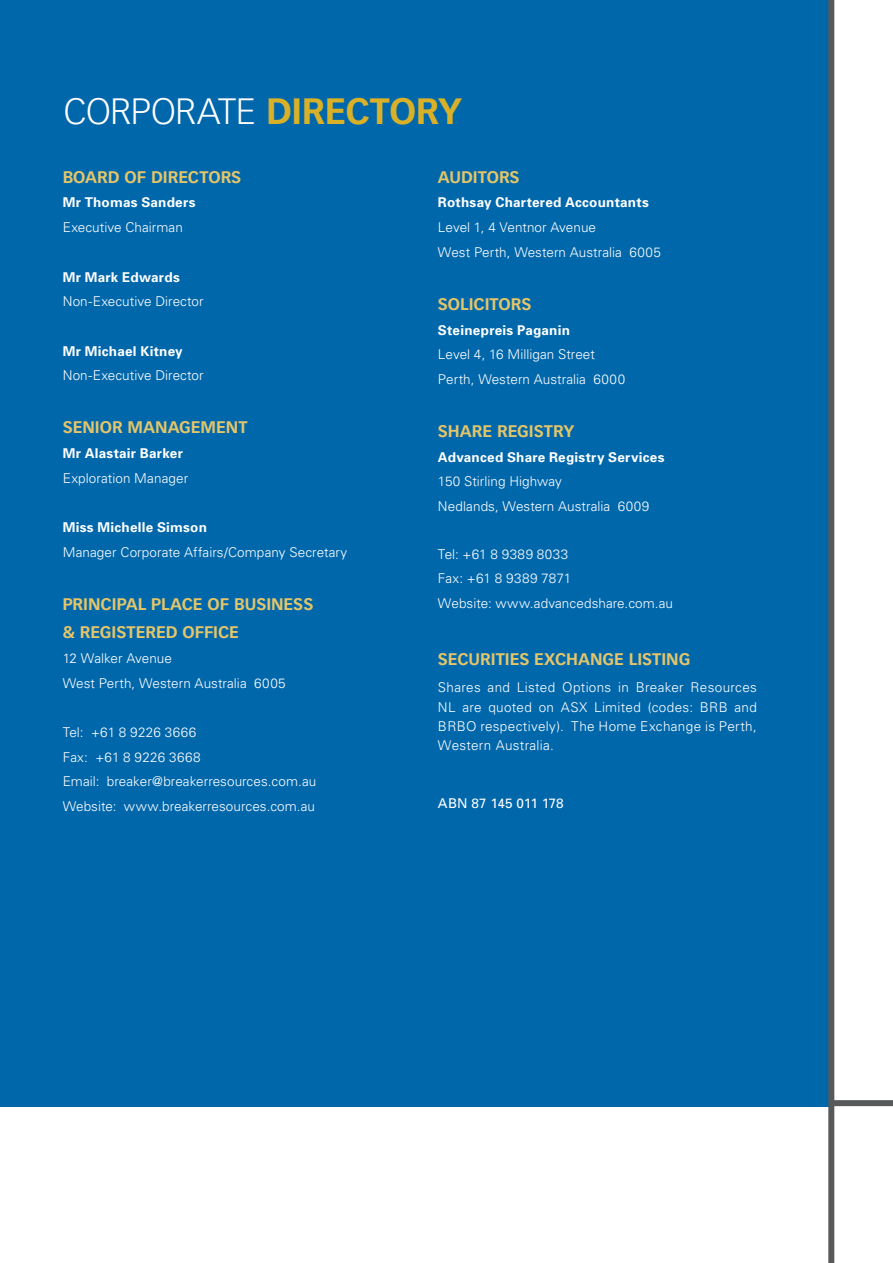
<style>
.page{position:relative;width:893px;height:1263px;background:#fff}
.page>*{position:absolute;margin:0;border:0;box-sizing:border-box;transform-origin:0 0}
.t1{font:300 36px "Vectora LT";letter-spacing:-.01em;color:#fff}
.t2{font:700 16.5px/28.3px "Vectora LT";letter-spacing:-.005em;color:#e3c56a}
.t3{font:300 13.5px/24.8px "Univers";letter-spacing:.005em;color:#fff}
.t4{font:700 13.5px "Univers";letter-spacing:.02em;color:#fff}
.t5{font:13.5px "Univers";letter-spacing:-.005em;color:#fff}
.s1{font-weight:700;color:#d8b129}
</style>
<div class="page">
<div style="left:0;top:1100px;width:893px;height:6px;background:#58595b"></div>
<div style="left:0;top:0;width:830px;height:1106px;background:#0067ab"></div>
<div style="left:828px;top:0;width:6px;height:1263px;background:#58595b"></div>
<h1 class="t1" style="left:64px;top:90px;width:400px">CORPORATE <span class="s1">DIRECTORY</span></h1>
<p class="t2" style="left:63px;top:163px;width:180px">BOARD OF DIRECTORS</p>
<p class="t4" style="left:63px;top:194px;width:134px">Mr Thomas Sanders</p>
<p class="t3" style="left:63px;top:215px;width:122px">Executive Chairman</p>
<p class="t4" style="left:63px;top:268px;width:119px">Mr Mark Edwards</p>
<p class="t3" style="left:63px;top:289px;width:142px">Non-Executive Director</p>
<p class="t4" style="left:63px;top:342px;width:122px">Mr Michael Kitney</p>
<p class="t3" style="left:63px;top:363px;width:142px">Non-Executive Director</p>
<p class="t2" style="left:63px;top:413px;width:186px">SENIOR MANAGEMENT</p>
<p class="t4" style="left:63px;top:445px;width:122px">Mr Alastair Barker</p>
<p class="t3" style="left:63px;top:465px;width:127px">Exploration Manager</p>
<p class="t4" style="left:63px;top:519px;width:146px">Miss Michelle Simson</p>
<p class="t3" style="left:63px;top:539px;width:286px">Manager Corporate Affairs/Company Secretary</p>
<p class="t2" style="left:63px;top:590px;width:252px">PRINCIPAL PLACE OF BUSINESS &amp; REGISTERED OFFICE</p>
<p class="t3" style="left:63px;top:645px;width:225px">12 Walker Avenue<br>West Perth, Western Australia 6005</p>
<p class="t3" style="left:63px;top:719px;width:255px">Tel: +61 8 9226 3666<br>Fax: +61 8 9226 3668<br>Email: breaker@breakerresources.com.au<br>Website: www.breakerresources.com.au</p>
<p class="t2" style="left:438px;top:163px;width:83px">AUDITORS</p>
<p class="t4" style="left:438px;top:194px;width:212px">Rothsay Chartered Accountants</p>
<p class="t3" style="left:438px;top:215px;width:225px">Level 1, 4 Ventnor Avenue<br>West Perth, Western Australia 6005</p>
<p class="t2" style="left:438px;top:290px;width:95px">SOLICITORS</p>
<p class="t4" style="left:438px;top:321px;width:133px">Steinepreis Paganin</p>
<p class="t3" style="left:438px;top:342px;width:189px">Level 4, 16 Milligan Street<br>Perth, Western Australia 6000</p>
<p class="t2" style="left:438px;top:417px;width:138px">SHARE REGISTRY</p>
<p class="t4" style="left:438px;top:448px;width:228px">Advanced Share Registry Services</p>
<p class="t3" style="left:438px;top:469px;width:213px">150 Stirling Highway<br>Nedlands, Western Australia 6009</p>
<p class="t3" style="left:438px;top:541px;width:237px">Tel: +61 8 9389 8033<br>Fax: +61 8 9389 7871<br>Website: www.advancedshare.com.au</p>
<p class="t2" style="left:438px;top:645px;width:254px">SECURITIES EXCHANGE LISTING</p>
<p class="t3" style="left:438px;top:678px;width:320px;line-height:19.2px;text-align:justify">Shares and Listed Options in Breaker Resources NL are quoted on ASX Limited (codes: BRB and BRBO respectively). The Home Exchange is Perth, Western Australia.</p>
<p class="t5" style="left:438px;top:795px;width:127px">ABN 87 145 011 178</p>
</div>
